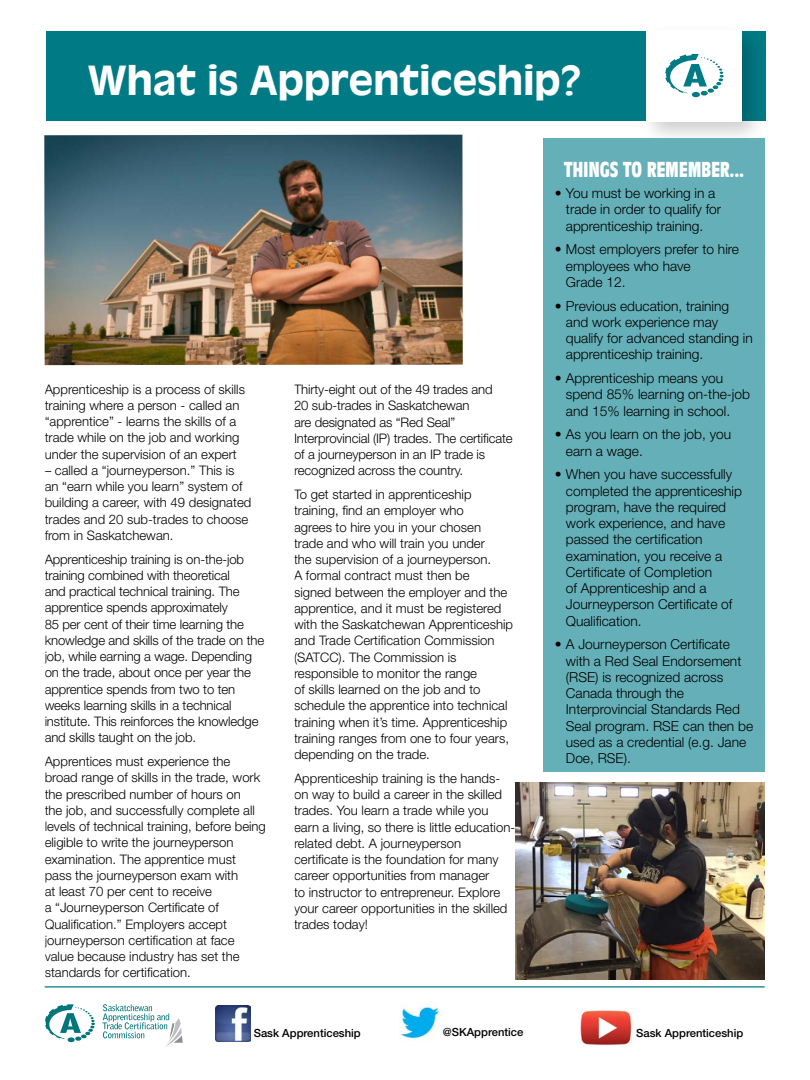
<style>
.page{position:relative;width:810px;height:1080px;background:#fff}
.page>*{position:absolute;margin:0;border:0;box-sizing:border-box;transform-origin:0 0}
.t1{font:500 43.75px "Antique Oli T";color:#fff}
.t2{font:700 condensed 22.5px "Antique Oli T";letter-spacing:-.01em;color:#fff}
.t3{font:300 13.75px/16.2px "Helvetica Neue LT Std";color:#000}
.t4{font:300 13.12px/16.2px "Helvetica Neue LT Std";color:#000}
.t5{font:500 11.25px "Helvetica Neue LT Std";color:#000}
</style>
<div class="page">
<svg style="left:102px;top:1004px;width:81px;height:43px"></svg>
<svg style="left:45px;top:1004px;width:50px;height:38px"></svg>
<div style="left:46px;top:31px;width:720px;height:90px;background:#007b85"></div>
<div style="left:639px;top:22px;width:129px;height:124px;background:#000;opacity:.2"></div>
<div style="left:647px;top:30px;width:95px;height:91px;background:#fff"></div>
<svg style="left:665px;top:54px;width:59px;height:43px"></svg>
<img style="left:399px;top:1002px;width:42px;height:37px">
<img style="left:215px;top:1006px;width:36px;height:36px">
<img style="left:580px;top:1008px;width:52px;height:38px">
<div style="left:543px;top:138px;width:222px;height:634px;background:#65b0b8"></div>
<img style="left:44px;top:135px;width:419px;height:230px">
<hr style="left:45px;top:986px;width:720px;height:2px;background:#007b85">
<img style="left:516px;top:783px;width:249px;height:196px">
<h1 class="t1" style="left:88px;top:56px;width:496px">What is Apprenticeship?</h1>
<p class="t4" style="left:45px;top:381px;width:202px">Apprenticeship is a process of skills training where a person - called an “apprentice” - learns the skills of a trade while on the job and working under the supervision of an expert</p>
<p class="t4" style="left:45px;top:462px;width:208px">– called a “journeyperson.” This is an “earn while you learn” system of building a career, with 49 designated trades and 20 sub-trades to choose from in Saskatchewan.</p>
<p class="t4" style="left:45px;top:551px;width:221px">Apprenticeship training is on-the-job training combined with theoretical<br>and practical technical training. The apprentice spends approximately<br>85 per cent of their time learning the knowledge and skills of the trade on the job, while earning a wage. Depending on the trade, about once per year the apprentice spends from two to ten weeks learning skills in a technical institute. This reinforces the knowledge and skills taught on the job.</p>
<p class="t4" style="left:45px;top:753px;width:223px">Apprentices must experience the broad range of skills in the trade, work the prescribed number of hours on<br>the job, and successfully complete all levels of technical training, before being eligible to write the journeyperson examination. The apprentice must pass the journeyperson exam with<br>at least 70 per cent to receive<br>a “Journeyperson Certificate of Qualification.” Employers accept journeyperson certification at face value because industry has set the standards for certification.</p>
<p class="t4" style="left:294px;top:381px;width:220px">Thirty-eight out of the 49 trades and<br>20 sub-trades in Saskatchewan<br>are designated as “Red Seal” Interprovincial (IP) trades. The certificate of a journeyperson in an IP trade is recognized across the country.</p>
<p class="t4" style="left:294px;top:486px;width:221px">To get started in apprenticeship training, find an employer who<br>agrees to hire you in your chosen trade and who will train you under<br>the supervision of a journeyperson.<br>A formal contract must then be<br>signed between the employer and the apprentice, and it must be registered with the Saskatchewan Apprenticeship and Trade Certification Commission (SATCC). The Commission is responsible to monitor the range<br>of skills learned on the job and to schedule the apprentice into technical training when it’s time. Apprenticeship training ranges from one to four years, depending on the trade.</p>
<p class="t4" style="left:294px;top:770px;width:223px">Apprenticeship training is the hands&shy;on way to build a career in the skilled trades. You learn a trade while you earn a living, so there is little education&shy;related debt. A journeyperson certificate is the foundation for many career opportunities from manager<br>to instructor to entrepreneur. Explore your career opportunities in the skilled trades today!</p>
<h2 class="t2" style="left:564px;top:157px;width:182px">THINGS TO REMEMBER...</h2>
<p class="t3" style="left:566px;top:185px;width:157px;text-indent:-11px">• You must be working in a trade in order to qualify for apprenticeship training.</p>
<p class="t3" style="left:566px;top:241px;width:175px;text-indent:-11px">• Most employers prefer to hire employees who have<br>Grade 12.</p>
<p class="t3" style="left:566px;top:297px;width:188px;text-indent:-11px">• Previous education, training and work experience may qualify for advanced standing in apprenticeship training.</p>
<p class="t3" style="left:566px;top:370px;width:186px;text-indent:-11px">• Apprenticeship means you spend 85% learning on-the-job and 15% learning in school.</p>
<p class="t3" style="left:566px;top:426px;width:167px;text-indent:-11px">• As you learn on the job, you earn a wage.</p>
<p class="t3" style="left:566px;top:466px;width:177px;text-indent:-11px">• When you have successfully completed the apprenticeship program, have the required work experience, and have passed the certification examination, you receive a<br>Certificate of Completion<br>of Apprenticeship and a<br>Journeyperson Certificate of<br>Qualification.</p>
<p class="t3" style="left:566px;top:636px;width:189px;text-indent:-11px">• A Journeyperson Certificate with a Red Seal Endorsement (RSE) is recognized across<br>Canada through the<br>Interprovincial Standards Red<br>Seal program. RSE can then be used as a credential (e.g. Jane<br>Doe, RSE).</p>
<p class="t5" style="left:254px;top:1026px;width:109px">Sask Apprenticeship</p>
<p class="t5" style="left:443px;top:1025px;width:82px">@SKApprentice</p>
<p class="t5" style="left:636px;top:1026px;width:109px">Sask Apprenticeship</p>
</div>
